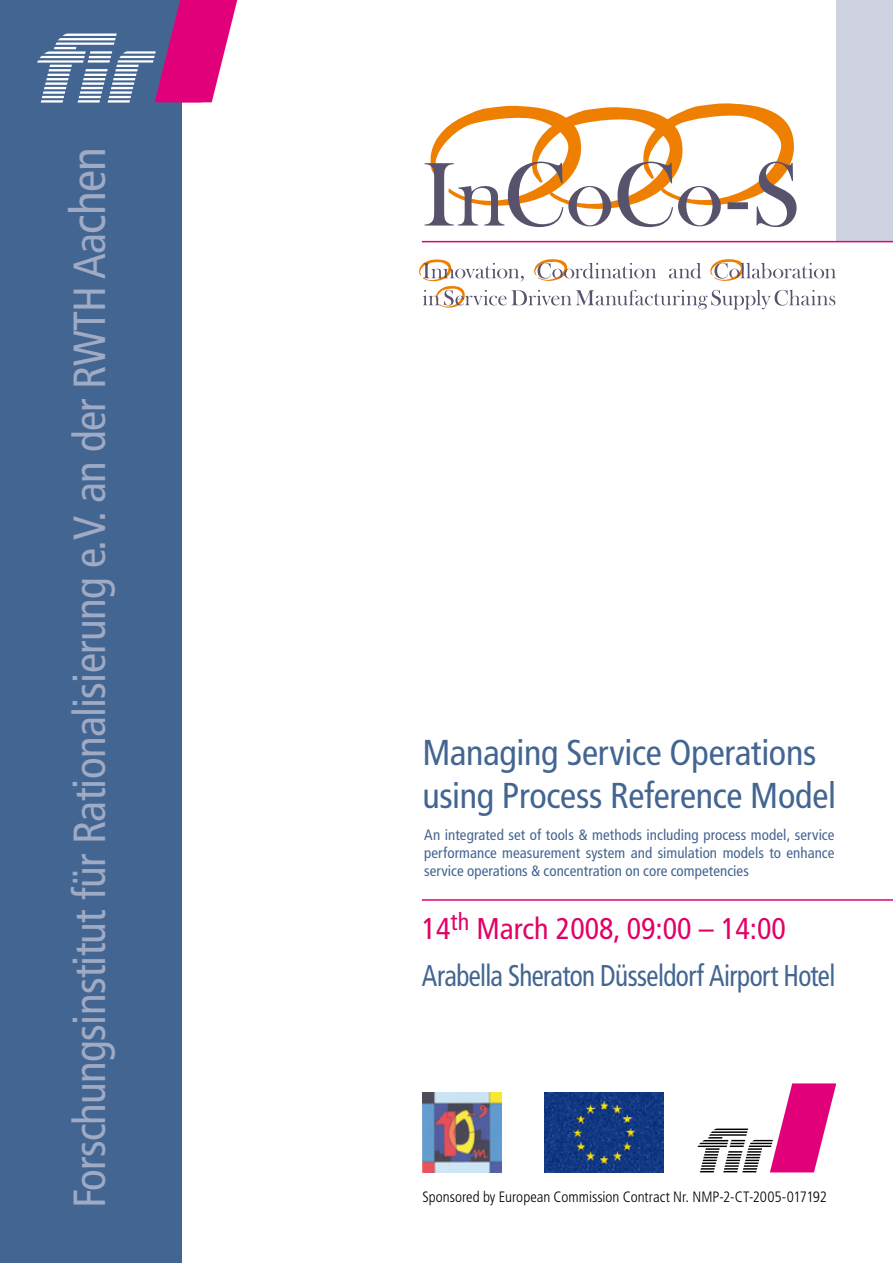
<style>
.page{position:relative;width:893px;height:1263px;background:#fff}
.page>*{position:absolute;margin:0;border:0;box-sizing:border-box;transform-origin:0 0}
.t1{font:condensed 45px "Frutiger";letter-spacing:-.015em;color:#9faac4}
.t2{font:condensed 42px "Frutiger";letter-spacing:-.015em;color:#9da7c4}
.t3{font:condensed 36px/43.2px "Frutiger";letter-spacing:-.01em;color:#436592}
.t4{font:condensed 30px/46.5px "Frutiger";letter-spacing:-.02em;color:#436592;scale:.9 1}
.t5{font:condensed 15px/18px "Frutiger";letter-spacing:.005em;color:#436592;text-align:justify}
.t6{font:300 condensed 15px "Frutiger";color:#000}
.s1{font-size:49.5px}
.s2{color:#e30066}
</style>
<div class="page">
<div style="left:0;top:0;width:182px;height:1263px;background:#436592"></div>
<div style="left:836px;top:0;width:57px;height:241px;background:#cfd3e1"></div>
<svg style="left:37px;top:0;width:201px;height:103px"></svg>
<hr style="left:422px;top:899px;width:471px;height:2px;background:#e2007a">
<hr style="left:422px;top:241px;width:471px;height:1px;background:#e2007a">
<img style="left:545px;top:1093px;width:119px;height:79px">
<svg style="left:425px;top:103px;width:372px;height:124px"></svg>
<svg style="left:419px;top:259px;width:417px;height:51px"></svg>
<img style="left:422px;top:1093px;width:79px;height:79px">
<svg style="left:697px;top:1083px;width:139px;height:89px"></svg>
<h2 class="t2" style="left:61px;top:1105px;width:984px;rotate:-90deg">Forschungsinstitut für Rationalisierung e.V. an der RWTH Aachen</h2>
<h1 class="t1" style="left:63px;top:1208px;width:1062px;rotate:-90deg">Forschungsinstitut für Rationalisierung e.V. an der RWTH Aa<span class="s1">chen</span></h1>
<h3 class="t3" style="left:422px;top:731px;width:415px">Managing Service Operations using Process Reference Model</h3>
<p class="t5" style="left:424px;top:826px;width:412px">An integrated set of tools &amp; methods including process model, service performance measurement system and simulation models to enhance service operations &amp; concentration on core competencies</p>
<h3 class="t4" style="left:422px;top:906px;width:461px"><span class="s2">14</span><sup>th</sup> <span class="s2">March 2008, 09:00 – 14:00<br></span>Arabella Sheraton Düsseldorf Airport Hotel</h3>
<p class="t6" style="left:422px;top:1189px;width:406px">Sponsored by European Commission Contract Nr. NMP-2-CT-2005-017192</p>
</div>
